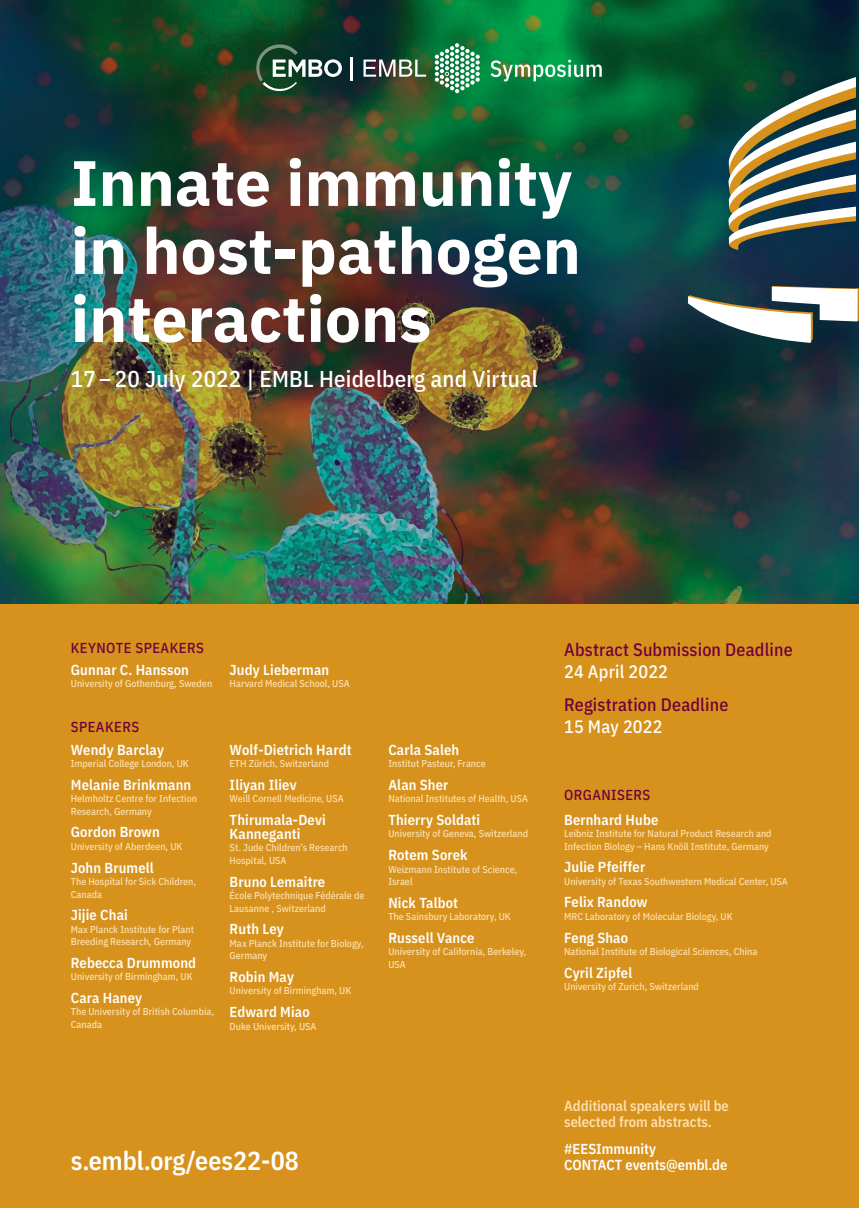
<style>
.page{position:relative;width:859px;height:1208px;background:#fff}
.page>*{position:absolute;margin:0;border:0;box-sizing:border-box;transform-origin:0 0}
.symposia_title{font:700 64px/68px "IBM Plex Sans";color:#fff}
.URL{font:600 26px "IBM Plex Sans Cond";color:#fff}
.Date___Location{font:500 23px "IBM Plex Sans Cond";letter-spacing:.01em;color:#fff}
.Deadline_Dates_18pts{font:500 18px/22px "IBM Plex Sans Cond";letter-spacing:.01em;color:#71003f}
.speakers___organiser{font:600 14.5px/14px "IBM Plex Sans Cond";letter-spacing:.01em;color:#fff}
.additional_text_14_5{font:600 14.5px/16px "IBM Plex Sans Cond";color:#fedfad}
.t1{font:500 14.5px "IBM Plex Sans Cond";letter-spacing:.03em;color:#71003f}
.additional_text_14_5-2{font:600 14.5px "IBM Plex Sans Cond";color:#fff}
.speakers___organiser-2{font:500 10px/12.5px "IBM Plex Sans Cond";color:#fedfad}
.s1{color:#fff}
</style>
<div class="page">
<img style="left:0;top:0;width:859px;height:604px">
<div style="left:0;top:604px;width:859px;height:604px;background:#d6921c"></div>
<div style="left:694px;top:148px;width:165px;height:121px;background:#231f20;opacity:.34"></div>
<svg style="left:726px;top:77px;width:130px;height:173px"></svg>
<svg style="left:688px;top:286px;width:171px;height:57px"></svg>
<svg style="left:490px;top:60px;width:112px;height:21px"></svg>
<svg style="left:435px;top:43px;width:45px;height:50px"></svg>
<svg style="left:363px;top:60px;width:63px;height:17px"></svg>
<hr style="left:351px;top:57px;width:2px;height:24px;background:#fff">
<svg style="left:255px;top:44px;width:87px;height:48px;background:#3b5c4e"></svg>
<p class="symposia_title" style="left:71px;top:144px;width:511px">Innate immunity in host-pathogen interactions</p>
<p class="Date___Location" style="left:71px;top:361px;width:468px">17 – 20 July 2022 | EMBL Heidelberg and Virtual</p>
<p class="t1" style="left:71px;top:636px;width:134px">KEYNOTE SPEAKERS</p>
<p class="speakers___organiser" style="left:71px;top:661px;width:120px">Gunnar C. Hansson</p>
<p class="speakers___organiser-2" style="left:71px;top:676px;width:143px">University of Gothenburg, Sweden</p>
<p class="t1" style="left:71px;top:715px;width:70px">SPEAKERS</p>
<p class="speakers___organiser" style="left:71px;top:741px;width:95px">Wendy Barclay</p>
<p class="speakers___organiser-2" style="left:71px;top:756px;width:120px">Imperial College London, UK</p>
<p class="speakers___organiser" style="left:71px;top:776px;width:122px">Melanie Brinkmann</p>
<p class="speakers___organiser-2" style="left:71px;top:791px;width:128px">Helmholtz Centre for Infection<br>Research, Germany</p>
<p class="speakers___organiser" style="left:71px;top:824px;width:90px">Gordon Brown</p>
<p class="speakers___organiser-2" style="left:71px;top:839px;width:113px">University of Aberdeen, UK</p>
<p class="speakers___organiser" style="left:71px;top:859px;width:84px">John Brumell</p>
<p class="speakers___organiser-2" style="left:71px;top:874px;width:127px">The Hospital for Sick Children,<br>Canada</p>
<p class="speakers___organiser" style="left:71px;top:906px;width:59px">Jijie Chai</p>
<p class="speakers___organiser-2" style="left:71px;top:922px;width:125px">Max Planck Institute for Plant<br>Breeding Research, Germany</p>
<p class="speakers___organiser" style="left:71px;top:954px;width:127px">Rebecca Drummond</p>
<p class="speakers___organiser-2" style="left:71px;top:969px;width:123px">University of Birmingham, UK</p>
<p class="speakers___organiser" style="left:71px;top:989px;width:73px">Cara Haney</p>
<p class="speakers___organiser-2" style="left:71px;top:1004px;width:145px">The University of British Columbia,<br>Canada</p>
<p class="speakers___organiser" style="left:230px;top:661px;width:101px">Judy Lieberman</p>
<p class="speakers___organiser-2" style="left:230px;top:676px;width:122px">Harvard Medical School, USA</p>
<p class="speakers___organiser" style="left:230px;top:741px;width:123px">Wolf-Dietrich Hardt</p>
<p class="speakers___organiser-2" style="left:230px;top:756px;width:101px">ETH Zürich, Switzerland</p>
<p class="speakers___organiser" style="left:230px;top:776px;width:69px">Iliyan Iliev</p>
<p class="speakers___organiser-2" style="left:230px;top:791px;width:116px">Weill Cornell Medicine, USA</p>
<p class="speakers___organiser" style="left:230px;top:811px;width:98px">Thirumala-Devi<br>Kanneganti</p>
<p class="speakers___organiser-2" style="left:230px;top:840px;width:120px">St. Jude Children’s Research<br>Hospital, USA</p>
<p class="speakers___organiser" style="left:230px;top:873px;width:97px">Bruno Lemaitre</p>
<p class="speakers___organiser-2" style="left:230px;top:888px;width:136px">École Polytechnique Fédérale de<br>Lausanne , Switzerland</p>
<p class="speakers___organiser" style="left:230px;top:920px;width:56px">Ruth Ley</p>
<p class="speakers___organiser-2" style="left:230px;top:936px;width:135px">Max Planck Institute for Biology,<br>Germany</p>
<p class="speakers___organiser" style="left:230px;top:968px;width:66px">Robin May</p>
<p class="speakers___organiser-2" style="left:230px;top:983px;width:123px">University of Birmingham, UK</p>
<p class="speakers___organiser" style="left:230px;top:1003px;width:82px">Edward Miao</p>
<p class="speakers___organiser-2" style="left:230px;top:1018px;width:88px">Duke University, USA</p>
<p class="speakers___organiser" style="left:388px;top:741px;width:72px">Carla Saleh</p>
<p class="speakers___organiser-2" style="left:388px;top:756px;width:99px">Institut Pasteur, France</p>
<p class="speakers___organiser" style="left:388px;top:776px;width:62px">Alan Sher</p>
<p class="speakers___organiser-2" style="left:388px;top:791px;width:141px">National Institutes of Health, USA</p>
<p class="speakers___organiser" style="left:388px;top:811px;width:93px">Thierry Soldati</p>
<p class="speakers___organiser-2" style="left:388px;top:826px;width:141px">University of Geneva, Switzerland</p>
<p class="speakers___organiser" style="left:388px;top:846px;width:81px">Rotem Sorek</p>
<p class="speakers___organiser-2" style="left:388px;top:862px;width:130px">Weizmann Institute of Science,<br>Israel</p>
<p class="speakers___organiser" style="left:388px;top:894px;width:71px">Nick Talbot</p>
<p class="speakers___organiser-2" style="left:388px;top:909px;width:124px">The Sainsbury Laboratory, UK</p>
<p class="speakers___organiser" style="left:388px;top:929px;width:88px">Russell Vance</p>
<p class="speakers___organiser-2" style="left:388px;top:944px;width:139px">University of California, Berkeley,<br>USA</p>
<p class="Deadline_Dates_18pts" style="left:564px;top:637px;width:230px">Abstract Submission Deadline<br><span class="s1">24 April 2022</span></p>
<p class="Deadline_Dates_18pts" style="left:564px;top:691px;width:166px">Registration Deadline<br><span class="s1">15 May 2022</span></p>
<p class="t1" style="left:564px;top:783px;width:88px">ORGANISERS</p>
<p class="speakers___organiser" style="left:564px;top:811px;width:96px">Bernhard Hube</p>
<p class="speakers___organiser-2" style="left:564px;top:826px;width:209px">Leibniz Institute for Natural Product Research and<br>Infection Biology – Hans Knöll Institute, Germany</p>
<p class="speakers___organiser" style="left:564px;top:859px;width:83px">Julie Pfeiffer</p>
<p class="speakers___organiser-2" style="left:564px;top:874px;width:225px">University of Texas Southwestern Medical Center, USA</p>
<p class="speakers___organiser" style="left:564px;top:894px;width:85px">Felix Randow</p>
<p class="speakers___organiser-2" style="left:564px;top:909px;width:170px">MRC Laboratory of Molecular Biology, UK</p>
<p class="speakers___organiser" style="left:564px;top:929px;width:65px">Feng Shao</p>
<p class="speakers___organiser-2" style="left:564px;top:944px;width:195px">National Institute of Biological Sciences, China</p>
<p class="speakers___organiser" style="left:564px;top:964px;width:70px">Cyril Zipfel</p>
<p class="speakers___organiser-2" style="left:564px;top:979px;width:136px">University of Zurich, Switzerland</p>
<p class="additional_text_14_5" style="left:564px;top:1096px;width:166px">Additional speakers will be selected from abstracts.</p>
<p class="additional_text_14_5-2" style="left:564px;top:1137px;width:94px">#EESImmunity</p>
<p class="URL" style="left:71px;top:1140px;width:229px">s.embl.org/ees22-08</p>
<p class="additional_text_14_5-2" style="left:564px;top:1153px;width:165px">CONTACT events@embl.de</p>
</div>
